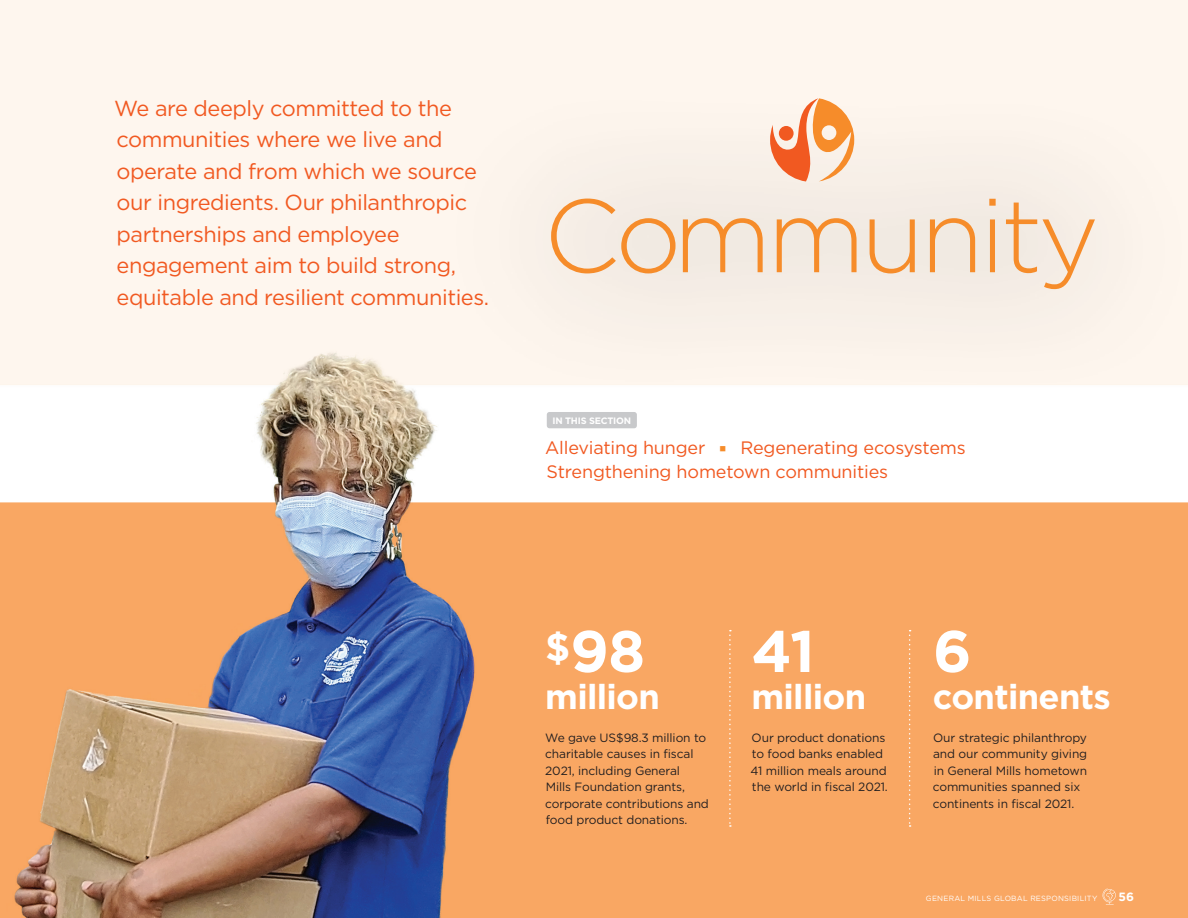
<style>
.page{position:relative;width:1188px;height:918px;background:#fff}
.page>*{position:absolute;margin:0;border:0;box-sizing:border-box;transform-origin:0 0}
.t1{font:300 103.5px "Gotham";letter-spacing:-.04em;color:#f68c2a}
.t2{font:700 58.5px "Gotham";color:#fff}
.t3{font:700 34.5px "Gotham";letter-spacing:-.02em;color:#fff}
.t4{font:21.75px/31.5px "Gotham";letter-spacing:-.02em;color:#f15921}
.t5{font:18px/24px "Gotham";letter-spacing:-.01em;color:#f15921}
.t6{font:12px/16.5px "Gotham";letter-spacing:-.01em;color:#231f20}
.t7{font:700 12px "Gotham";color:#fff}
.t8{font:700 9.3px "Gotham";letter-spacing:-.02em;color:#fff}
.t9{font:7.5px "Gotham";letter-spacing:.03em;color:#fff}
.s1{color:#f68c2a}
</style>
<div class="page">
<img style="left:0;top:0;width:1188px;height:918px">
<svg style="left:909px;top:630px;width:2px;height:197px"></svg>
<svg style="left:729px;top:630px;width:2px;height:197px"></svg>
<div style="left:547px;top:412px;width:90px;height:16px;background:#c8c9cb;border-radius:3px"></div>
<div style="left:433px;top:82px;width:755px;height:319px;background:#faf2ea"></div>
<svg style="left:770px;top:98px;width:84px;height:84px"></svg>
<svg style="left:1102px;top:888px;width:14px;height:17px"></svg>
<h3 class="t4" style="left:114px;top:92px;width:376px">We are deeply committed to the communities where we live and operate and from which we source our ingredients. Our philanthropic partnerships and employee engagement aim to build strong, equitable and resilient communities.</h3>
<h1 class="t1" style="left:544px;top:170px;width:557px">Community</h1>
<p class="t8" style="left:553px;top:414px;width:80px">IN THIS SECTION</p>
<h3 class="t5" style="left:545px;top:435px;width:422px">Alleviating hunger <span class="s1">■</span> Regenerating ecosystems<br>Strengthening hometown communities</h3>
<h2 class="t2" style="left:545px;top:613px;width:101px"><sup>$</sup>98</h2>
<h3 class="t3" style="left:545px;top:674px;width:116px">million</h3>
<h2 class="t2" style="left:752px;top:613px;width:65px">41</h2>
<h3 class="t3" style="left:752px;top:674px;width:116px">million</h3>
<h2 class="t2" style="left:933px;top:613px;width:40px">6</h2>
<h3 class="t3" style="left:933px;top:674px;width:179px">continents</h3>
<p class="t6" style="left:545px;top:729px;width:165px">We gave US$98.3 million to charitable causes in fiscal<br>2021, including General<br>Mills Foundation grants, corporate contributions and food product donations.</p>
<p class="t6" style="left:751px;top:729px;width:139px">Our product donations to food banks enabled<br>41 million meals around the world in fiscal 2021.</p>
<p class="t6" style="left:933px;top:729px;width:156px">Our strategic philanthropy and our community giving in General Mills hometown communities spanned six continents in fiscal 2021.</p>
<p class="t9" style="left:926px;top:893px;width:173px">GENERAL MILLS GLOBAL RESPONSIBILITY</p>
<p class="t7" style="left:1118px;top:889px;width:17px">56</p>
</div>
